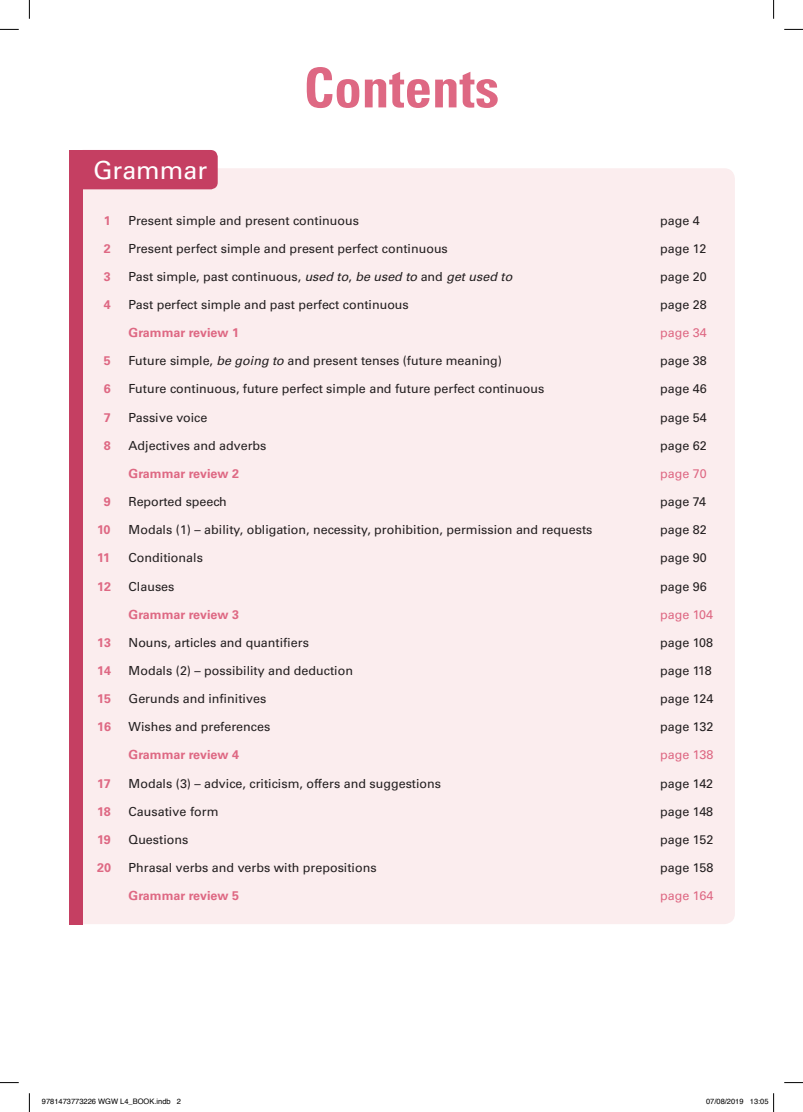
<style>
.page{position:relative;width:803px;height:1112px;background:#fff}
.page>*{position:absolute;margin:0;border:0;box-sizing:border-box;transform-origin:0 0}
.t1{font:700 condensed 55px "Univers LT Std";color:#de6883}
.t2{font:25px "Univers LT Std";color:#fff}
.t3{font:12.5px "Univers LT Std";color:#231f20}
.t4{font:700 12.5px "Univers LT Std";color:#de6883}
.t5{font:12.5px "Univers LT Std";color:#de6883}
.t6{font:7.5px "Helvetica";color:#000}
.s1{font-style:italic}
</style>
<div class="page">
<div style="left:83px;top:168px;width:652px;height:755px;background:#fbedee"></div>
<div style="left:69px;top:150px;width:14px;height:773px;background:#c53f62"></div>
<div style="left:83px;top:150px;width:135px;height:39px;background:#c53f62"></div>
<svg style="left:0;top:29px;width:19px;height:1px"></svg>
<svg style="left:784px;top:29px;width:19px;height:1px"></svg>
<svg style="left:0;top:1082px;width:19px;height:1px"></svg>
<svg style="left:784px;top:1082px;width:19px;height:1px"></svg>
<svg style="left:29px;top:0;width:1px;height:19px"></svg>
<svg style="left:29px;top:1093px;width:1px;height:18px"></svg>
<svg style="left:773px;top:0;width:1px;height:19px"></svg>
<svg style="left:773px;top:1093px;width:1px;height:18px"></svg>
<h1 class="t1" style="left:304px;top:54px;width:197px">Contents</h1>
<h2 class="t2" style="left:93px;top:155px;width:115px">Grammar</h2>
<p class="t4" style="left:104px;top:213px;width:8px">1</p>
<p class="t3" style="left:129px;top:213px;width:232px">Present simple and present continuous</p>
<p class="t3" style="left:660px;top:213px;width:41px">page 4</p>
<p class="t4" style="left:104px;top:241px;width:8px">2</p>
<p class="t3" style="left:129px;top:241px;width:321px">Present perfect simple and present perfect continuous</p>
<p class="t3" style="left:660px;top:241px;width:48px">page 12</p>
<p class="t4" style="left:104px;top:269px;width:8px">3</p>
<p class="t3" style="left:129px;top:269px;width:385px">Past simple, past continuous, <span class="s1">used to</span>, <span class="s1">be used to</span> and <span class="s1">get used to</span></p>
<p class="t3" style="left:660px;top:269px;width:48px">page 20</p>
<p class="t4" style="left:104px;top:297px;width:8px">4</p>
<p class="t3" style="left:129px;top:297px;width:282px">Past perfect simple and past perfect continuous</p>
<p class="t3" style="left:660px;top:297px;width:48px">page 28</p>
<p class="t4" style="left:129px;top:325px;width:112px">Grammar review 1</p>
<p class="t5" style="left:660px;top:325px;width:48px">page 34</p>
<p class="t4" style="left:104px;top:353px;width:8px">5</p>
<p class="t3" style="left:129px;top:353px;width:375px">Future simple, <span class="s1">be going to</span> and present tenses (future meaning)</p>
<p class="t3" style="left:660px;top:353px;width:48px">page 38</p>
<p class="t4" style="left:104px;top:381px;width:8px">6</p>
<p class="t3" style="left:129px;top:381px;width:417px">Future continuous, future perfect simple and future perfect continuous</p>
<p class="t3" style="left:660px;top:381px;width:48px">page 46</p>
<p class="t4" style="left:104px;top:410px;width:8px">7</p>
<p class="t3" style="left:129px;top:409px;width:80px">Passive voice</p>
<p class="t3" style="left:660px;top:409px;width:48px">page 54</p>
<p class="t4" style="left:104px;top:438px;width:8px">8</p>
<p class="t3" style="left:129px;top:438px;width:139px">Adjectives and adverbs</p>
<p class="t3" style="left:660px;top:438px;width:48px">page 62</p>
<p class="t4" style="left:129px;top:466px;width:112px">Grammar review 2</p>
<p class="t5" style="left:660px;top:466px;width:48px">page 70</p>
<p class="t4" style="left:104px;top:494px;width:8px">9</p>
<p class="t3" style="left:129px;top:494px;width:100px">Reported speech</p>
<p class="t3" style="left:660px;top:494px;width:47px">page 74</p>
<p class="t4" style="left:97px;top:522px;width:15px">10</p>
<p class="t3" style="left:129px;top:522px;width:465px">Modals (1) – ability, obligation, necessity, prohibition, permission and requests</p>
<p class="t3" style="left:660px;top:522px;width:48px">page 82</p>
<p class="t4" style="left:97px;top:550px;width:14px">11</p>
<p class="t3" style="left:129px;top:550px;width:76px">Conditionals</p>
<p class="t3" style="left:660px;top:550px;width:48px">page 90</p>
<p class="t4" style="left:97px;top:578px;width:15px">12</p>
<p class="t3" style="left:129px;top:578px;width:47px">Clauses</p>
<p class="t3" style="left:660px;top:578px;width:48px">page 96</p>
<p class="t4" style="left:129px;top:606px;width:112px">Grammar review 3</p>
<p class="t5" style="left:660px;top:606px;width:54px">page 104</p>
<p class="t4" style="left:97px;top:635px;width:15px">13</p>
<p class="t3" style="left:129px;top:634px;width:182px">Nouns, articles and quantifiers</p>
<p class="t3" style="left:660px;top:634px;width:54px">page 108</p>
<p class="t4" style="left:97px;top:663px;width:15px">14</p>
<p class="t3" style="left:129px;top:663px;width:226px">Modals (2) – possibility and deduction</p>
<p class="t3" style="left:660px;top:663px;width:53px">page 118</p>
<p class="t4" style="left:97px;top:691px;width:15px">15</p>
<p class="t3" style="left:129px;top:691px;width:139px">Gerunds and infinitives</p>
<p class="t3" style="left:660px;top:691px;width:55px">page 124</p>
<p class="t4" style="left:97px;top:719px;width:15px">16</p>
<p class="t3" style="left:129px;top:719px;width:143px">Wishes and preferences</p>
<p class="t3" style="left:660px;top:719px;width:55px">page 132</p>
<p class="t4" style="left:129px;top:747px;width:112px">Grammar review 4</p>
<p class="t5" style="left:660px;top:747px;width:55px">page 138</p>
<p class="t4" style="left:97px;top:775px;width:15px">17</p>
<p class="t3" style="left:129px;top:775px;width:314px">Modals (3) – advice, criticism, offers and suggestions</p>
<p class="t3" style="left:660px;top:775px;width:55px">page 142</p>
<p class="t4" style="left:97px;top:803px;width:15px">18</p>
<p class="t3" style="left:129px;top:803px;width:91px">Causative form</p>
<p class="t3" style="left:660px;top:803px;width:55px">page 148</p>
<p class="t4" style="left:97px;top:831px;width:15px">19</p>
<p class="t3" style="left:129px;top:831px;width:61px">Questions</p>
<p class="t3" style="left:660px;top:831px;width:55px">page 152</p>
<p class="t4" style="left:97px;top:860px;width:15px">20</p>
<p class="t3" style="left:129px;top:859px;width:249px">Phrasal verbs and verbs with prepositions</p>
<p class="t3" style="left:660px;top:859px;width:55px">page 158</p>
<p class="t4" style="left:129px;top:888px;width:112px">Grammar review 5</p>
<p class="t5" style="left:660px;top:888px;width:55px">page 164</p>
<p class="t6" style="left:42px;top:1095px;width:141px">9781473773226 WGW L4_BOOK.indb 2</p>
<p class="t6" style="left:706px;top:1095px;width:64px">07/08/2019 13:05</p>
</div>
